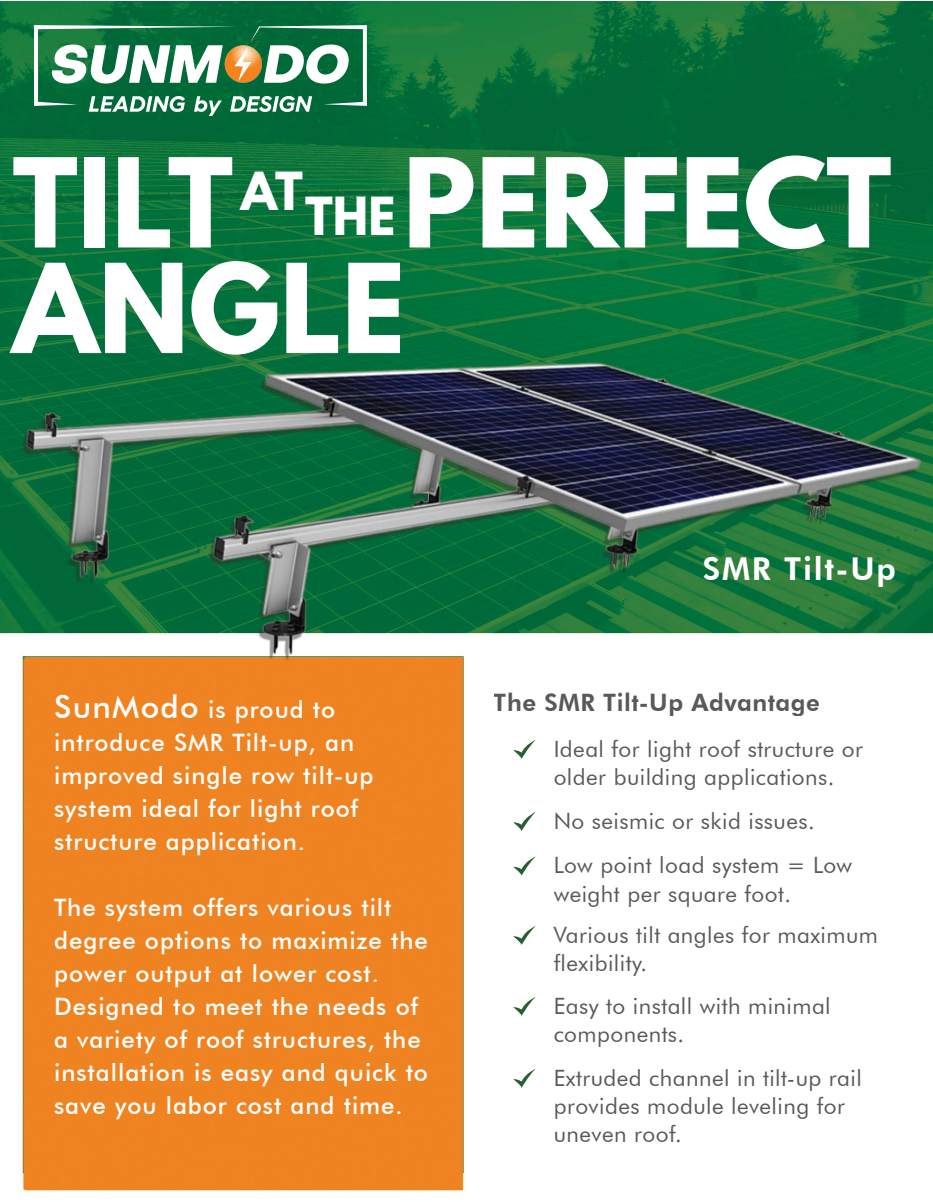
<style>
.page{position:relative;width:933px;height:1202px;background:#fff}
.page>*{position:absolute;margin:0;border:0;box-sizing:border-box;transform-origin:0 0}
.t1{font:700 109.5px/105.6px "League Spartan";color:#fff}
.t2{font:700 46.5px "League Spartan";color:#fff}
.t3{font:800 31.5px "Futura BT";letter-spacing:.055em;color:#fff}
.t4{font:500 24px/33px "Futura BT";letter-spacing:.04em;color:#fff}
.t5{font:800 24px "Futura BT";letter-spacing:.02em;color:#58595b}
.t6{font:22.5px/28.2px "Futura BT";letter-spacing:.02em;color:#58595b}
.s1{font-size:31.5px}
</style>
<div class="page">
<img style="left:0;top:1px;width:932px;height:1191px">
<svg style="left:513px;top:739px;width:22px;height:19px"></svg>
<svg style="left:513px;top:812px;width:22px;height:19px"></svg>
<svg style="left:513px;top:856px;width:22px;height:19px"></svg>
<svg style="left:513px;top:925px;width:22px;height:19px"></svg>
<svg style="left:513px;top:996px;width:22px;height:19px"></svg>
<svg style="left:513px;top:1068px;width:22px;height:19px"></svg>
<img style="left:35px;top:25px;width:331px;height:90px">
<h1 class="t1" style="left:12px;top:149px;width:880px;text-indent:390px">PERFECT<br>ANGLE</h1>
<h1 class="t1" style="left:13px;top:149px;width:222px">TILT</h1>
<h2 class="t2" style="left:241px;top:155px;width:63px">AT</h2>
<h2 class="t2" style="left:305px;top:179px;width:92px">THE</h2>
<p class="t4" style="left:54px;top:693px;width:321px"><span class="s1">SunModo</span> is proud to introduce SMR Tilt-up, an improved single row tilt-up system ideal for light roof structure application.</p>
<p class="t4" style="left:54px;top:891px;width:375px">The system offers various tilt degree options to maximize the power output at lower cost.<br>Designed to meet the needs of a variety of roof structures, the installation is easy and quick to save you labor cost and time.</p>
<h3 class="t3" style="left:702px;top:549px;width:194px">SMR Tilt-Up</h3>
<p class="t5" style="left:493px;top:687px;width:327px">The SMR Tilt-Up Advantage</p>
<p class="t6" style="left:553px;top:734px;width:310px">Ideal for light roof structure or older building applications.</p>
<p class="t6" style="left:553px;top:798px;width:300px;line-height:44.4px">No seismic or skid issues.<br>Low point load system = Low</p>
<p class="t6" style="left:553px;top:872px;width:325px;line-height:41.2px">weight per square foot.<br>Various tilt angles for maximum</p>
<p class="t6" style="left:553px;top:941px;width:278px;line-height:42.8px">flexibility.<br>Easy to install with minimal</p>
<p class="t6" style="left:553px;top:1011px;width:309px;line-height:43.7px">components.<br>Extruded channel in tilt-up rail</p>
<p class="t6" style="left:553px;top:1091px;width:292px">provides module leveling for uneven roof.</p>
</div>
